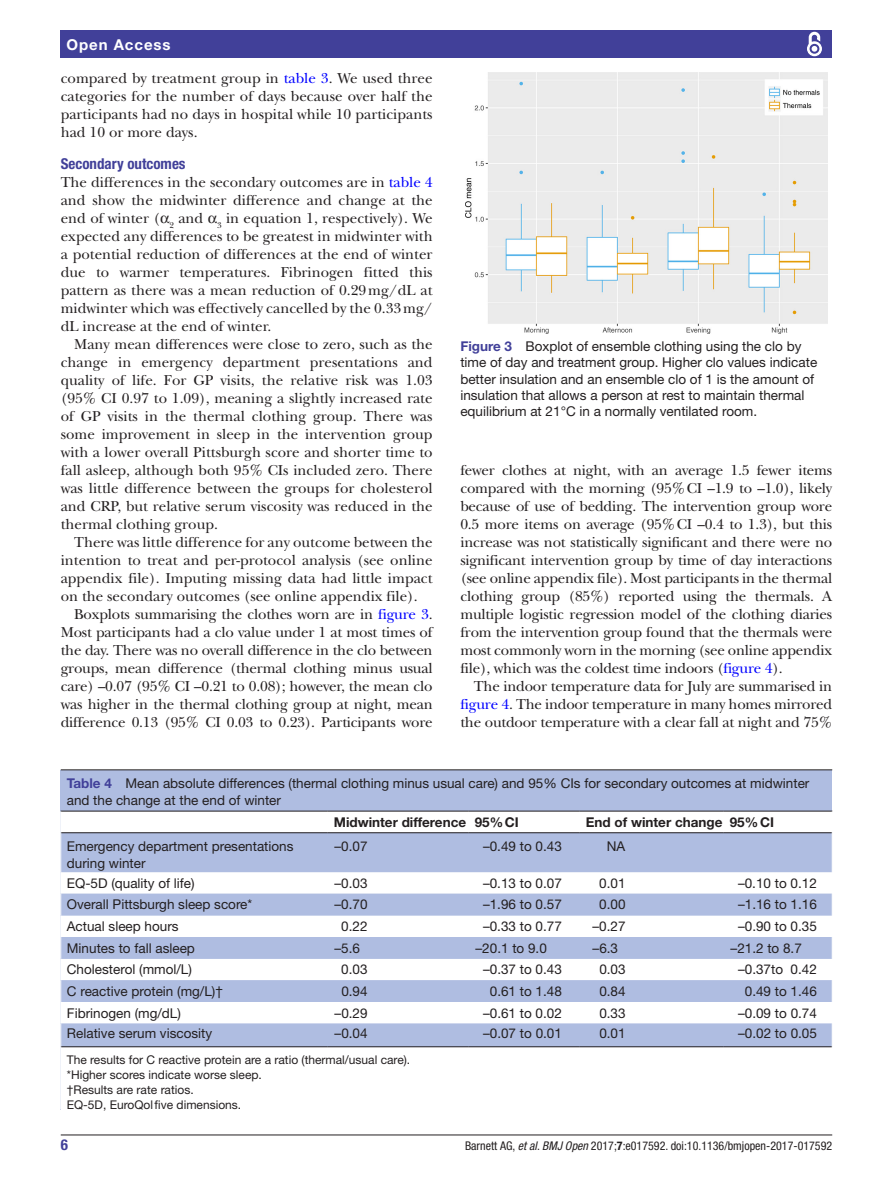
<style>
.page{position:relative;width:893px;height:1191px;background:#fff}
.page>*{position:absolute;margin:0;border:0;box-sizing:border-box;transform-origin:0 0}
.t1{font:15px/18px "New Baskerville";letter-spacing:-.015em;color:#231f20;text-align:justify}
.t2{font:700 condensed 15px "Helvetica Neue LT Std";color:#414099}
.t3{font:700 15px "Helvetica Neue LT Std";letter-spacing:.065em;color:#fff}
.t4{font:13.5px/16.2px "Helvetica Neue LT Std";color:#231f20}
.t5{font:700 13.5px "Helvetica Neue LT Std";color:#231f20}
.t6{font:12px/15px "Helvetica Neue LT Std";color:#231f20}
.t7{font:condensed 12px "Helvetica Neue LT Std";color:#231f20}
.s1{color:#00f}
.s2{font-weight:700;color:#414099}
.s3{font-style:italic}
.s4{font-weight:700}
</style>
<div class="page">
<hr style="left:61px;top:1134px;width:771px;height:1px;background:#231f20">
<div style="left:61px;top:31px;width:771px;height:27px;background:#414099"></div>
<svg style="left:807px;top:31px;width:15px;height:26px"></svg>
<div style="left:61px;top:770px;width:771px;height:339px;background:#afbde1"></div>
<hr style="left:61px;top:769px;width:771px;height:1px;background:#231f20">
<div style="left:61px;top:811px;width:771px;height:297px;background:#fff"></div>
<svg style="left:61px;top:833px;width:771px;height:213px"></svg>
<hr style="left:61px;top:810px;width:267px;height:1px;background:#231f20">
<hr style="left:61px;top:832px;width:267px;height:1px;background:#231f20">
<hr style="left:328px;top:810px;width:141px;height:1px;background:#231f20">
<hr style="left:328px;top:832px;width:141px;height:1px;background:#231f20">
<hr style="left:469px;top:810px;width:111px;height:1px;background:#231f20">
<hr style="left:469px;top:832px;width:111px;height:1px;background:#231f20">
<hr style="left:580px;top:810px;width:144px;height:1px;background:#231f20">
<hr style="left:580px;top:832px;width:144px;height:1px;background:#231f20">
<hr style="left:724px;top:810px;width:108px;height:1px;background:#231f20">
<hr style="left:724px;top:832px;width:108px;height:1px;background:#231f20">
<hr style="left:328px;top:1046px;width:141px;height:1px;background:#231f20">
<hr style="left:469px;top:1046px;width:111px;height:1px;background:#231f20">
<hr style="left:580px;top:1046px;width:144px;height:1px;background:#231f20">
<hr style="left:61px;top:1046px;width:267px;height:1px;background:#231f20">
<hr style="left:724px;top:1046px;width:108px;height:1px;background:#231f20">
<svg style="left:60px;top:811px;width:1px;height:21px"></svg>
<svg style="left:60px;top:872px;width:1px;height:174px"></svg>
<hr style="left:61px;top:1063px;width:771px;height:2px;background:#fff">
<hr style="left:61px;top:1078px;width:771px;height:2px;background:#fff">
<hr style="left:61px;top:1093px;width:771px;height:2px;background:#fff">
<hr style="left:61px;top:1108px;width:771px;height:2px;background:#fff">
<img style="left:466px;top:73px;width:361px;height:260px">
<p class="t3" style="left:66px;top:35px;width:106px">Open Access</p>
<p class="t1" style="left:61px;top:69px;width:373px">compared by treatment group in <span class="s1">table 3</span>. We used three categories for the number of days because over half the participants had no days in hospital while 10 participants had 10 or more days.</p>
<p class="t2" style="left:61px;top:154px;width:126px">Secondary outcomes</p>
<p class="t1" style="left:61px;top:173px;width:373px">The differences in the secondary outcomes are in <span class="s1">table 4 </span>and show the midwinter difference and change at the end of winter ( <sub>2</sub> and <sub>3</sub> in equation 1, respectively). We expected any differences to be greatest in midwinter with a potential reduction of differences at the end of winter due to warmer temperatures. Fibrinogen fitted this pattern as there was a mean reduction of 0.29mg/dL at midwinter which was effectively cancelled by the 0.33mg/ dL increase at the end of winter.</p>
<p class="t1" style="left:61px;top:335px;width:373px;text-indent:14px">Many mean differences were close to zero, such as the change in emergency department presentations and quality of life. For GP visits, the relative risk was 1.03 (95% CI 0.97 to 1.09), meaning a slightly increased rate of GP visits in the thermal clothing group. There was some improvement in sleep in the intervention group with a lower overall Pittsburgh score and shorter time to fall asleep, although both 95% CIs included zero. There was little difference between the groups for cholesterol and CRP, but relative serum viscosity was reduced in the thermal clothing group.</p>
<p class="t1" style="left:74px;top:533px;width:360px">There was little difference for any outcome between the</p>
<p class="t1" style="left:61px;top:551px;width:373px">intention to treat and per-protocol analysis (see online</p>
<p class="t1" style="left:61px;top:569px;width:373px">appendix file). Imputing missing data had little impact</p>
<p class="t1" style="left:61px;top:587px;width:358px">on the secondary outcomes (see online appendix file).</p>
<p class="t1" style="left:74px;top:605px;width:360px">Boxplots summarising the clothes worn are in <span class="s1">figure 3</span>.</p>
<p class="t1" style="left:61px;top:623px;width:373px">Most participants had a clo value under 1 at most times of</p>
<p class="t1" style="left:61px;top:641px;width:373px">the day. There was no overall difference in the clo between</p>
<p class="t1" style="left:61px;top:659px;width:373px">groups, mean difference (thermal clothing minus usual</p>
<p class="t1" style="left:61px;top:677px;width:373px">care) –0.07 (95% CI –0.21 to 0.08); however, the mean clo</p>
<p class="t1" style="left:61px;top:695px;width:373px">was higher in the thermal clothing group at night, mean</p>
<p class="t1" style="left:61px;top:713px;width:373px">difference 0.13 (95% CI 0.03 to 0.23). Participants wore</p>
<p class="t4" style="left:460px;top:338px;width:358px"><span class="s2">Figure 3</span> Boxplot of ensemble clothing using the clo by time of day and treatment group. Higher clo values indicate better insulation and an ensemble clo of 1 is the amount of insulation that allows a person at rest to maintain thermal equilibrium at 21°C in a normally ventilated room.</p>
<p class="t1" style="left:460px;top:461px;width:373px">fewer clothes at night, with an average 1.5 fewer items compared with the morning (95%CI –1.9 to –1.0), likely because of use of bedding. The intervention group wore 0.5 more items on average (95%CI –0.4 to 1.3), but this increase was not statistically significant and there were no significant intervention group by time of day interactions (see online appendix file). Most participants in the thermal clothing group (85%) reported using the thermals. A multiple logistic regression model of the clothing diaries from the intervention group found that the thermals were most commonly worn in the morning (see online appendix file), which was the coldest time indoors (<span class="s1">figure 4</span>).</p>
<p class="t1" style="left:460px;top:677px;width:373px;text-indent:14px">The indoor temperature data for July are summarised in <span class="s1">figure 4</span>. The indoor temperature in many homes mirrored the outdoor temperature with a clear fall at night and 75%</p>
<p class="t4" style="left:67px;top:775px;width:744px"><span class="s2">Table 4</span> Mean absolute differences (thermal clothing minus usual care) and 95% CIs for secondary outcomes at midwinter and the change at the end of winter</p>
<p class="t5" style="left:334px;top:813px;width:187px">Midwinter difference 95%CI</p>
<p class="t5" style="left:586px;top:813px;width:190px">End of winter change 95%CI</p>
<p class="t4" style="left:67px;top:838px;width:228px">Emergency department presentations during winter</p>
<p class="t4" style="left:334px;top:838px;width:35px">–0.07</p>
<p class="t4" style="left:483px;top:838px;width:80px">–0.49 to 0.43</p>
<p class="t4" style="left:607px;top:838px;width:20px">NA</p>
<p class="t4" style="left:67px;top:874px;width:129px">EQ-5D (quality of life)</p>
<p class="t4" style="left:334px;top:874px;width:35px">–0.03</p>
<p class="t4" style="left:483px;top:874px;width:80px">–0.13 to 0.07</p>
<p class="t4" style="left:599px;top:874px;width:28px">0.01</p>
<p class="t4" style="left:738px;top:874px;width:80px">–0.10 to 0.12</p>
<p class="t4" style="left:67px;top:896px;width:187px">Overall Pittsburgh sleep score*</p>
<p class="t4" style="left:335px;top:896px;width:35px">–0.70</p>
<p class="t4" style="left:483px;top:896px;width:80px">–1.96 to 0.57</p>
<p class="t4" style="left:599px;top:896px;width:28px">0.00</p>
<p class="t4" style="left:738px;top:896px;width:80px">–1.16 to 1.16</p>
<p class="t4" style="left:67px;top:918px;width:113px">Actual sleep hours</p>
<p class="t4" style="left:341px;top:918px;width:28px">0.22</p>
<p class="t4" style="left:483px;top:918px;width:80px">–0.33 to 0.77</p>
<p class="t4" style="left:593px;top:918px;width:35px">–0.27</p>
<p class="t4" style="left:738px;top:918px;width:80px">–0.90 to 0.35</p>
<p class="t4" style="left:67px;top:939px;width:130px">Minutes to fall asleep</p>
<p class="t4" style="left:335px;top:939px;width:27px">–5.6</p>
<p class="t4" style="left:476px;top:939px;width:73px">–20.1 to 9.0</p>
<p class="t4" style="left:593px;top:939px;width:27px">–6.3</p>
<p class="t4" style="left:731px;top:939px;width:73px">–21.2 to 8.7</p>
<p class="t4" style="left:67px;top:961px;width:127px">Cholesterol (mmol/L)</p>
<p class="t4" style="left:341px;top:961px;width:28px">0.03</p>
<p class="t4" style="left:483px;top:961px;width:80px">–0.37 to 0.43</p>
<p class="t4" style="left:599px;top:961px;width:28px">0.03</p>
<p class="t4" style="left:738px;top:961px;width:80px">–0.37to 0.42</p>
<p class="t4" style="left:67px;top:983px;width:158px">C reactive protein (mg/L)†</p>
<p class="t4" style="left:341px;top:983px;width:28px">0.94</p>
<p class="t4" style="left:490px;top:983px;width:74px">0.61 to 1.48</p>
<p class="t4" style="left:599px;top:983px;width:28px">0.84</p>
<p class="t4" style="left:745px;top:983px;width:74px">0.49 to 1.46</p>
<p class="t4" style="left:67px;top:1004px;width:116px">Fibrinogen (mg/dL)</p>
<p class="t4" style="left:335px;top:1004px;width:35px">–0.29</p>
<p class="t4" style="left:483px;top:1004px;width:80px">–0.61 to 0.02</p>
<p class="t4" style="left:599px;top:1004px;width:28px">0.33</p>
<p class="t4" style="left:738px;top:1004px;width:80px">–0.09 to 0.74</p>
<p class="t4" style="left:67px;top:1024px;width:147px">Relative serum viscosity</p>
<p class="t4" style="left:335px;top:1024px;width:35px">–0.04</p>
<p class="t4" style="left:483px;top:1024px;width:80px">–0.07 to 0.01</p>
<p class="t4" style="left:599px;top:1024px;width:28px">0.01</p>
<p class="t4" style="left:738px;top:1024px;width:80px">–0.02 to 0.05</p>
<p class="t6" style="left:67px;top:1052px;width:345px">The results for C reactive protein are a ratio (thermal/usual care). *Higher scores indicate worse sleep.<br>†Results are rate ratios.<br>EQ-5D, EuroQolfive dimensions.</p>
<p class="t2" style="left:61px;top:1135px;width:9px">6</p>
<p class="t7" style="left:465px;top:1138px;width:369px">Barnett AG, <span class="s3">et al</span>. <span class="s3">BMJ Open</span> 2017;<span class="s4">7</span>:e017592. doi:10.1136/bmjopen-2017-017592</p>
</div>
